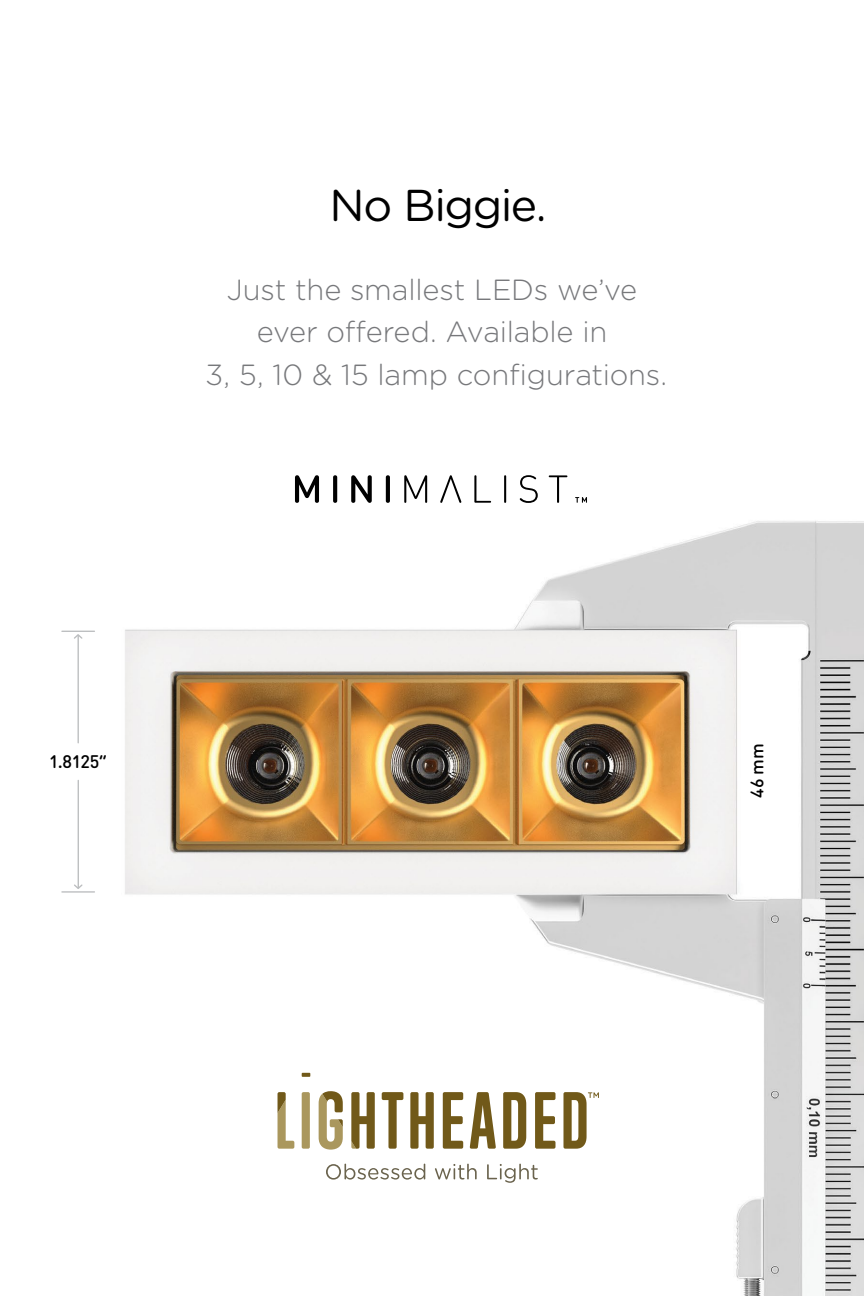
<style>
.page{position:relative;width:864px;height:1296px;background:#fff}
.page>*{position:absolute;margin:0;border:0;box-sizing:border-box;transform-origin:0 0}
.t1{font:44.6px "Gotham Rounded";letter-spacing:-.035em;color:#000}
.t2{font:300 29.2px/42.6px "Gotham Rounded";letter-spacing:-.005em;color:#77787b;text-align:center}
.t3{font:500 18px "DIN Round Pro";letter-spacing:-.015em;color:#000}
</style>
<div class="page">
<img style="left:61px;top:475px;width:803px;height:821px">
<hr style="left:62px;top:891px;width:32px;height:2px;background:#bcbec0">
<hr style="left:78px;top:780px;width:1px;height:108px;background:#bcbec0">
<svg style="left:73px;top:883px;width:11px;height:7px"></svg>
<hr style="left:62px;top:631px;width:32px;height:1px;background:#bcbec0">
<hr style="left:78px;top:635px;width:1px;height:108px;background:#bcbec0">
<svg style="left:73px;top:633px;width:11px;height:7px"></svg>
<svg style="left:295px;top:475px;width:24px;height:28px"></svg>
<svg style="left:333px;top:475px;width:4px;height:28px"></svg>
<svg style="left:351px;top:475px;width:21px;height:28px"></svg>
<svg style="left:386px;top:475px;width:4px;height:28px"></svg>
<svg style="left:404px;top:475px;width:23px;height:28px"></svg>
<svg style="left:474px;top:475px;width:17px;height:28px"></svg>
<svg style="left:504px;top:475px;width:2px;height:28px"></svg>
<svg style="left:520px;top:475px;width:18px;height:28px"></svg>
<svg style="left:549px;top:475px;width:18px;height:28px"></svg>
<svg style="left:575px;top:497px;width:12px;height:6px"></svg>
<svg style="left:440px;top:475px;width:22px;height:28px"></svg>
<div style="left:302px;top:1092px;width:8px;height:57px;background:#aa975d;border-radius:2px"></div>
<svg style="left:351px;top:1092px;width:24px;height:57px"></svg>
<svg style="left:382px;top:1092px;width:21px;height:57px"></svg>
<svg style="left:319px;top:1091px;width:24px;height:59px"></svg>
<svg style="left:278px;top:1092px;width:16px;height:57px"></svg>
<svg style="left:470px;top:1092px;width:26px;height:57px"></svg>
<svg style="left:535px;top:1092px;width:21px;height:57px"></svg>
<svg style="left:443px;top:1092px;width:20px;height:57px"></svg>
<svg style="left:503px;top:1092px;width:23px;height:57px"></svg>
<svg style="left:410px;top:1092px;width:24px;height:57px"></svg>
<svg style="left:302px;top:1073px;width:8px;height:4px"></svg>
<svg style="left:326px;top:1164px;width:99px;height:16px"></svg>
<svg style="left:435px;top:1164px;width:42px;height:16px"></svg>
<svg style="left:487px;top:1164px;width:51px;height:19px"></svg>
<svg style="left:563px;top:1092px;width:36px;height:57px"></svg>
<p class="t1" style="left:329px;top:175px;width:219px">No Biggie.</p>
<p class="t2" style="left:206px;top:267px;width:463px">Just the smallest LEDs we’ve ever offered. Available in<br>3, 5, 10 &amp; 15 lamp configurations.</p>
<p class="t3" style="left:49px;top:750px;width:60px">1.8125”</p>
<p class="t3" style="left:745px;top:798px;width:56px;rotate:-90deg">46 mm</p>
</div>
